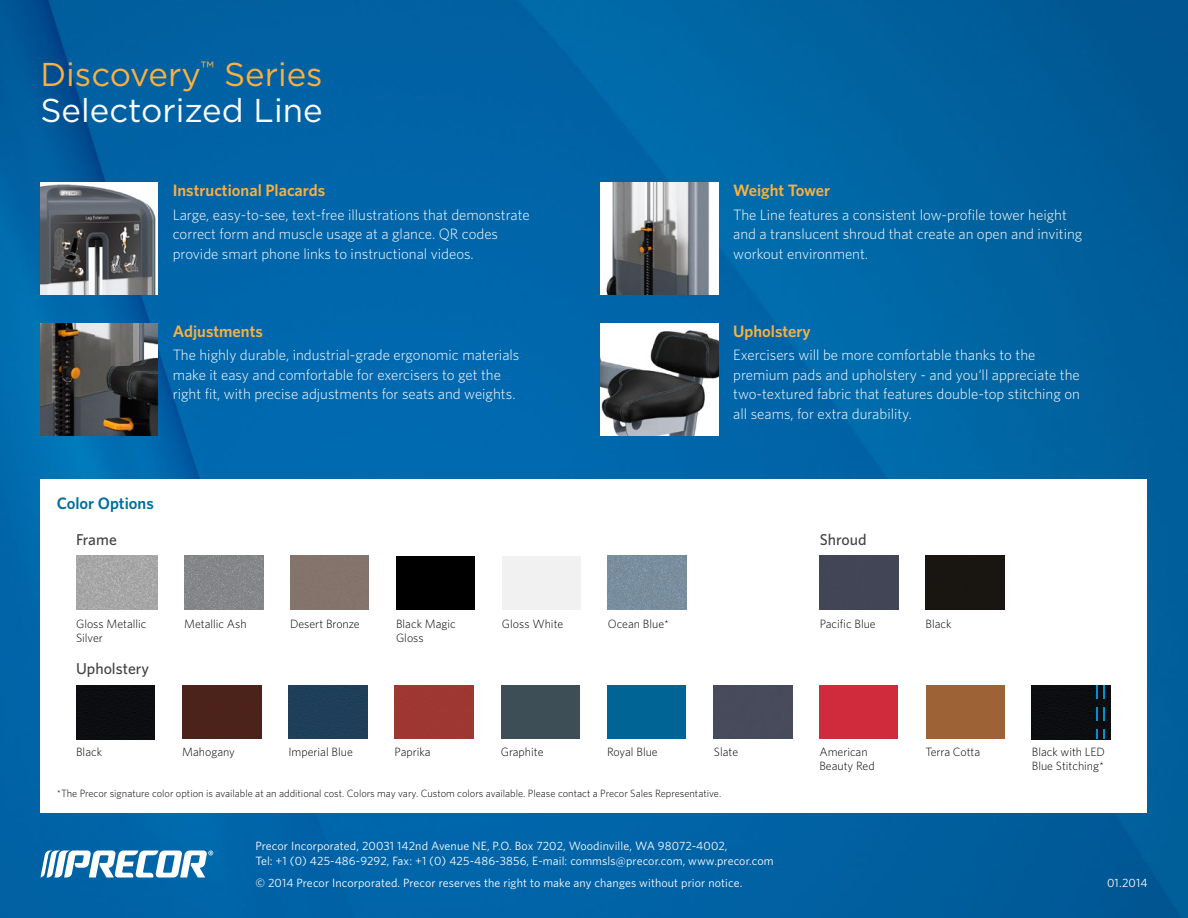
<style>
.page{position:relative;width:1188px;height:918px;background:#fff}
.page>*{position:absolute;margin:0;border:0;box-sizing:border-box;transform-origin:0 0}
.t1{font:33px/36px "Gotham";color:#fafdff}
.t2{font:600 16.5px "Whitney";color:#fbb040}
.t3{font:600 16.5px "Whitney";color:#006e9d}
.t4{font:500 15.75px "Whitney";color:#414042}
.t5{font:300 15px/19.5px "Whitney";color:#fff}
.t6{font:12px/15px "Whitney";letter-spacing:.01em;color:#fff}
.t7{font:300 12px/14.4px "Whitney";color:#000}
.t8{font:300 10.5px "Whitney";color:#000}
.s1{color:#fbb040}
</style>
<div class="page">
<img style="left:0;top:0;width:1188px;height:918px">
<svg style="left:40px;top:851px;width:173px;height:26px"></svg>
<div style="left:40px;top:480px;width:1108px;height:333px;background:#fff"></div>
<img style="left:40px;top:183px;width:118px;height:112px">
<img style="left:40px;top:323px;width:118px;height:112px">
<img style="left:601px;top:183px;width:117px;height:112px">
<img style="left:601px;top:323px;width:117px;height:112px">
<div style="left:926px;top:556px;width:78px;height:54px;background:#191511"></div>
<img style="left:76px;top:556px;width:81px;height:54px">
<img style="left:184px;top:556px;width:79px;height:54px">
<div style="left:290px;top:556px;width:79px;height:54px;background:#84746b"></div>
<div style="left:396px;top:556px;width:79px;height:54px;background:#000"></div>
<div style="left:502px;top:556px;width:79px;height:54px;background:#f1f1f2"></div>
<img style="left:608px;top:556px;width:79px;height:54px">
<div style="left:820px;top:556px;width:79px;height:54px;background:#424556"></div>
<div style="left:714px;top:685px;width:79px;height:54px;background:#474a5b"></div>
<div style="left:501px;top:685px;width:79px;height:54px;background:#3e4e56"></div>
<div style="left:819px;top:685px;width:79px;height:54px;background:#d02b3c"></div>
<div style="left:607px;top:685px;width:79px;height:54px;background:#006594"></div>
<div style="left:926px;top:685px;width:78px;height:54px;background:#9d6235"></div>
<div style="left:1032px;top:685px;width:79px;height:54px;background:#0d0e11"></div>
<svg style="left:1097px;top:707px;width:8px;height:14px"></svg>
<svg style="left:1097px;top:685px;width:8px;height:14px"></svg>
<svg style="left:1097px;top:729px;width:8px;height:10px"></svg>
<div style="left:288px;top:685px;width:79px;height:54px;background:#1f3e5a"></div>
<div style="left:182px;top:685px;width:79px;height:54px;background:#4b221a"></div>
<div style="left:76px;top:685px;width:79px;height:54px;background:#0d0e10"></div>
<div style="left:395px;top:685px;width:79px;height:54px;background:#9e3831"></div>
<h1 class="t1" style="left:40px;top:56px;width:284px"><span class="s1">Discovery</span><sup>™</sup> <span class="s1">Series<br></span>Selectorized Line</h1>
<p class="t2" style="left:173px;top:179px;width:154px">Instructional Placards</p>
<p class="t5" style="left:173px;top:204px;width:359px">Large, easy-to-see, text-free illustrations that demonstrate correct form and muscle usage at a glance. QR codes provide smart phone links to instructional videos.</p>
<p class="t2" style="left:173px;top:320px;width:92px">Adjustments</p>
<p class="t5" style="left:173px;top:345px;width:348px">The highly durable, industrial-grade ergonomic materials make it easy and comfortable for exercisers to get the right fit, with precise adjustments for seats and weights.</p>
<p class="t3" style="left:57px;top:493px;width:99px">Color Options</p>
<p class="t4" style="left:76px;top:529px;width:42px">Frame</p>
<p class="t2" style="left:733px;top:179px;width:99px">Weight Tower</p>
<p class="t5" style="left:733px;top:204px;width:351px">The Line features a consistent low-profile tower height and a translucent shroud that create an open and inviting workout environment.</p>
<p class="t2" style="left:733px;top:320px;width:79px">Upholstery</p>
<p class="t5" style="left:733px;top:345px;width:348px">Exercisers will be more comfortable thanks to the premium pads and upholstery - and you‘ll appreciate the two-textured fabric that features double-top stitching on all seams, for extra durability.</p>
<p class="t4" style="left:820px;top:529px;width:48px">Shroud</p>
<p class="t7" style="left:76px;top:616px;width:72px">Gloss Metallic<br>Silver</p>
<p class="t7" style="left:184px;top:616px;width:64px">Metallic Ash</p>
<p class="t7" style="left:290px;top:616px;width:71px">Desert Bronze</p>
<p class="t7" style="left:396px;top:616px;width:61px">Black Magic<br>Gloss</p>
<p class="t7" style="left:502px;top:616px;width:63px">Gloss White</p>
<p class="t7" style="left:608px;top:616px;width:63px">Ocean Blue*</p>
<p class="t7" style="left:820px;top:616px;width:57px">Pacific Blue</p>
<p class="t4" style="left:76px;top:658px;width:75px">Upholstery</p>
<p class="t7" style="left:926px;top:616px;width:28px">Black</p>
<p class="t7" style="left:76px;top:744px;width:28px">Black</p>
<p class="t7" style="left:182px;top:744px;width:54px">Mahogany</p>
<p class="t7" style="left:288px;top:744px;width:66px">Imperial Blue</p>
<p class="t7" style="left:395px;top:744px;width:37px">Paprika</p>
<p class="t7" style="left:501px;top:744px;width:44px">Graphite</p>
<p class="t7" style="left:714px;top:744px;width:26px">Slate</p>
<p class="t7" style="left:819px;top:744px;width:57px">American<br>Beauty Red</p>
<p class="t7" style="left:607px;top:744px;width:52px">Royal Blue</p>
<p class="t7" style="left:926px;top:744px;width:56px">Terra Cotta</p>
<p class="t8" style="left:57px;top:787px;width:666px">*The Precor signature color option is available at an additional cost. Colors may vary. Custom colors available. Please contact a Precor Sales Representative.</p>
<p class="t7" style="left:1032px;top:744px;width:75px">Black with LED<br>Blue Stitching*</p>
<p class="t6" style="left:255px;top:838px;width:520px">Precor Incorporated, 20031 142nd Avenue NE, P.O. Box 7202, Woodinville, WA 98072-4002,<br>Tel: +1 (0) 425-486-9292, Fax: +1 (0) 425-486-3856, E-mail: commsls@precor.com, www.precor.com</p>
<p class="t6" style="left:255px;top:875px;width:488px">© 2014 Precor Incorporated. Precor reserves the right to make any changes without prior notice.</p>
<p class="t6" style="left:1107px;top:875px;width:42px">01.2014</p>
</div>
